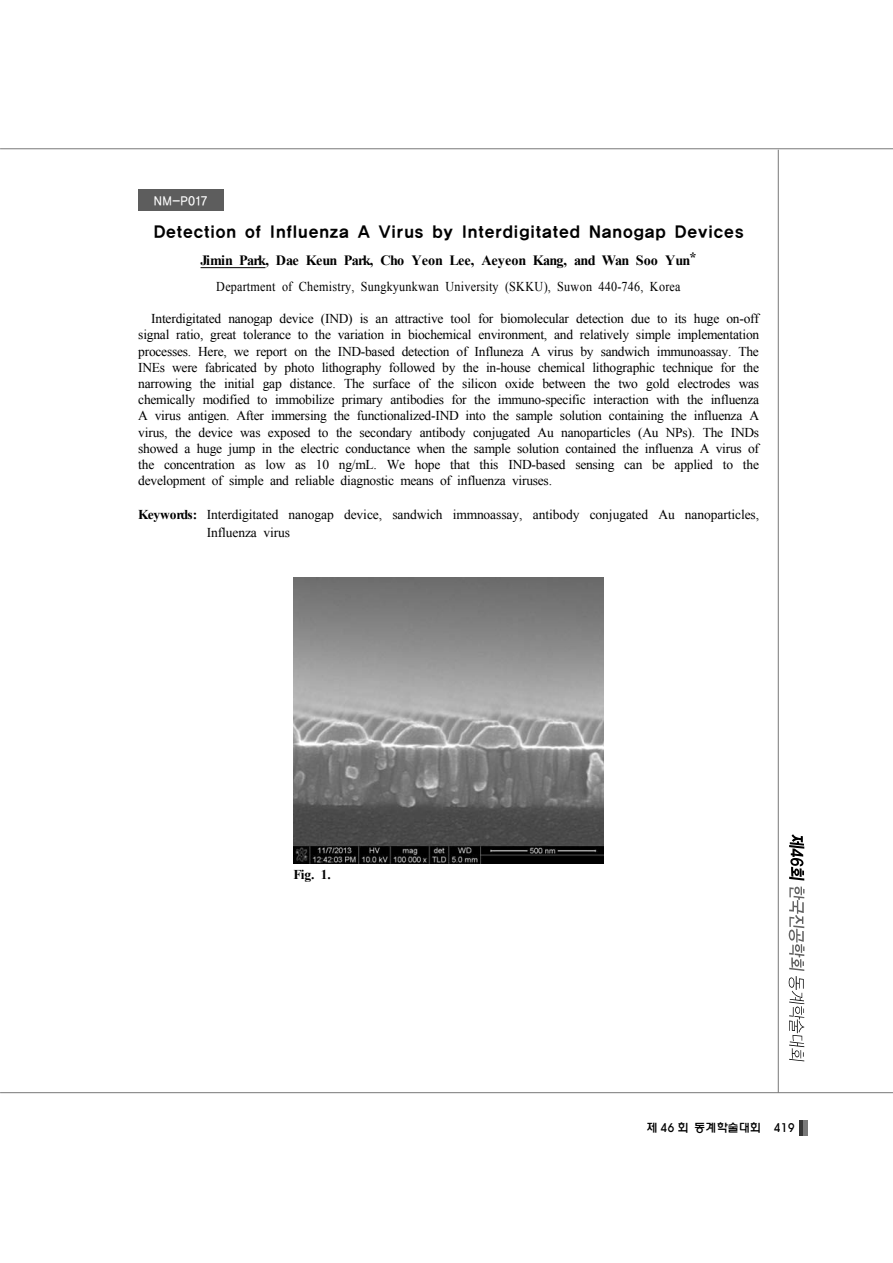
<style>
.page{position:relative;width:893px;height:1263px;background:#fff}
.page>*{position:absolute;margin:0;border:0;box-sizing:border-box;transform-origin:0 0}
.t1{font:17.25px "YDIYGO150 KS Cpc EUC H";letter-spacing:-.035em;color:#000}
.t2{font:700 14.25px "Times New Roman";letter-spacing:-.05em;color:#000}
.t3{font:13.5px/16.2px "Times New Roman";letter-spacing:-.005em;color:#000;text-align:justify}
.t4{font:13.5px "Times New Roman";letter-spacing:.02em;color:#000;scale:.9 1}
.t5{font:13.5px "YDIYGO130 KS Cpc EUC H";letter-spacing:-.02em;color:#fff;scale:.91 1}
.t6{font:700 13.5px "Times New Roman";color:#000}
.t7{font:12px "H Ywul M";letter-spacing:-.015em;color:#000;scale:.95 1}
.s1{font-weight:700}
</style>
<div class="page">
<svg style="left:789px;top:834px;width:15px;height:227px"></svg>
<div style="left:799px;top:1120px;width:5px;height:15px;background:#353535"></div>
<hr style="left:804px;top:1120px;width:4px;height:15px;background:#787878">
<hr style="left:778px;top:150px;width:1px;height:943px;background:#787878">
<hr style="left:0;top:148px;width:893px;height:1px;background:#787878">
<hr style="left:0;top:1092px;width:893px;height:1px;background:#787878">
<div style="left:138px;top:189px;width:85px;height:21px;background:#5d5d5d"></div>
<hr style="left:201px;top:267px;width:64px;height:1px;background:#000">
<img style="left:293px;top:578px;width:311px;height:286px">
<p class="t5" style="left:154px;top:194px;width:61px">NM-P017</p>
<p class="t1" style="left:153px;top:223px;width:593px">Detection of Influenza A Virus by Interdigitated Nanogap Devices</p>
<p class="t2" style="left:201px;top:253px;width:498px">Jimin Park, Dae Keun Park, Cho Yeon Lee, Aeyeon Kang, and Wan Soo Yun*</p>
<p class="t4" style="left:216px;top:279px;width:517px">Department of Chemistry, Sungkyunkwan University (SKKU), Suwon 440-746, Korea</p>
<p class="t3" style="left:138px;top:311px;width:622px;text-indent:13px">Interdigitated nanogap device (IND) is an attractive tool for biomolecular detection due to its huge on-off signal ratio, great tolerance to the variation in biochemical environment, and relatively simple implementation processes. Here, we report on the IND-based detection of Influneza A virus by sandwich immunoassay. The INEs were fabricated by photo lithography followed by the in-house chemical lithographic technique for the narrowing the initial gap distance. The surface of the silicon oxide between the two gold electrodes was chemically modified to immobilize primary antibodies for the immuno-specific interaction with the influenza A virus antigen. After immersing the functionalized-IND into the sample solution containing the influenza A virus, the device was exposed to the secondary antibody conjugated Au nanoparticles (Au NPs). The INDs showed a huge jump in the electric conductance when the sample solution contained the influenza A virus of the concentration as low as 10 ng/mL. We hope that this IND-based sensing can be applied to the development of simple and reliable diagnostic means of influenza viruses.</p>
<p class="t3" style="left:207px;top:506px;width:554px;line-height:17.5px;text-indent:-68px"><span class="s1">Keywords:</span> Interdigitated nanogap device, sandwich immnoassay, antibody conjugated Au nanoparticles,<br>Influenza virus</p>
<p class="t6" style="left:293px;top:867px;width:39px">Fig. 1.</p>
<p class="t7" style="left:646px;top:1122px;width:158px">제 46 회 동계학술대회 419</p>
</div>
